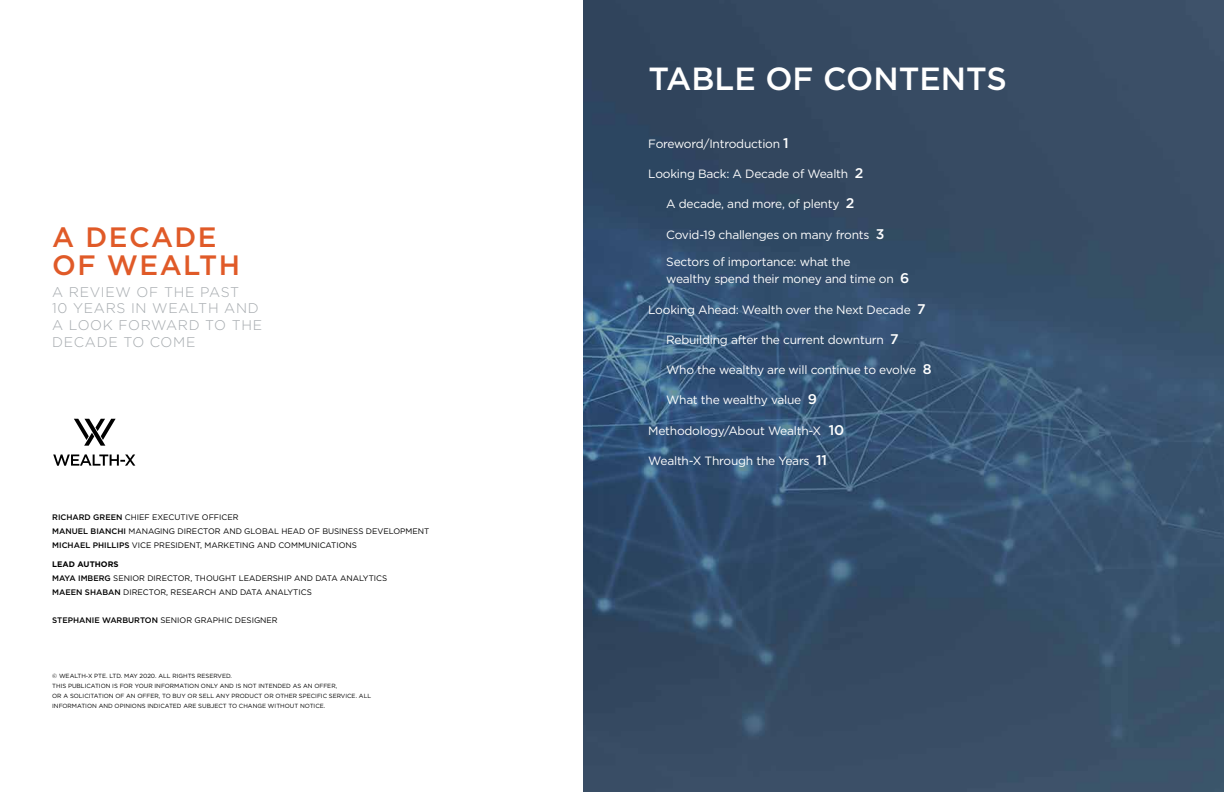
<style>
.page{position:relative;width:1224px;height:792px;background:#fff}
.page>*{position:absolute;margin:0;border:0;box-sizing:border-box;transform-origin:0 0}
.t1{font:500 32px "Gotham";color:#fff}
.t2{font:500 28px/28px "Gotham";letter-spacing:.05em;color:#e05a28}
.t3{font:300 14px/16.8px "Gotham";letter-spacing:.05em;color:#a4a9ad}
.t4{font:12px/16.8px "Gotham";letter-spacing:-.02em;color:#fff}
.t5{font:8px/14px "Gotham";color:#000}
.t6{font:6px/10px "Gotham";color:#000}
.s1{font-weight:500}
.s2{font-weight:700}
.s3{font-weight:500;font-size:14px}
</style>
<div class="page">
<img style="left:583px;top:0;width:641px;height:792px">
<svg style="left:53px;top:454px;width:82px;height:12px"></svg>
<svg style="left:74px;top:419px;width:42px;height:27px"></svg>
<h2 class="t2" style="left:52px;top:223px;width:189px">A DECADE<br>OF WEALTH</h2>
<p class="t3" style="left:52px;top:283px;width:212px">A REVIEW OF THE PAST<br>10 YEARS IN WEALTH AND<br>A LOOK FORWARD TO THE<br>DECADE TO COME</p>
<p class="t5" style="left:52px;top:510px;width:379px"><span class="s1">RICHARD GREEN</span> CHIEF EXECUTIVE OFFICER<br><span class="s1">MANUEL BIANCHI</span> MANAGING DIRECTOR AND GLOBAL HEAD OF BUSINESS DEVELOPMENT<br><span class="s1">MICHAEL PHILLIPS</span> VICE PRESIDENT, MARKETING AND COMMUNICATIONS</p>
<p class="t5" style="left:52px;top:557px;width:336px"><span class="s2">LEAD AUTHORS<br></span><span class="s1">MAYA IMBERG</span> SENIOR DIRECTOR, THOUGHT LEADERSHIP AND DATA ANALYTICS<br><span class="s1">MAEEN SHABAN</span> DIRECTOR, RESEARCH AND DATA ANALYTICS</p>
<p class="t5" style="left:52px;top:613px;width:227px"><span class="s1">STEPHANIE WARBURTON</span> SENIOR GRAPHIC DESIGNER</p>
<p class="t6" style="left:52px;top:671px;width:320px">© WEALTH-X PTE. LTD. MAY 2020. ALL RIGHTS RESERVED.<br>THIS PUBLICATION IS FOR YOUR INFORMATION ONLY AND IS NOT INTENDED AS AN OFFER,<br>OR A SOLICITATION OF AN OFFER, TO BUY OR SELL ANY PRODUCT OR OTHER SPECIFIC SERVICE. ALL INFORMATION AND OPINIONS INDICATED ARE SUBJECT TO CHANGE WITHOUT NOTICE.</p>
<h1 class="t1" style="left:648px;top:57px;width:360px">TABLE OF CONTENTS</h1>
<p class="t4" style="left:648px;top:135px;width:142px">Foreword/Introduction <span class="s3">1</span></p>
<p class="t4" style="left:648px;top:165px;width:217px">Looking Back: A Decade of Wealth <span class="s3">2</span></p>
<p class="t4" style="left:666px;top:195px;width:190px">A decade, and more, of plenty <span class="s3">2</span></p>
<p class="t4" style="left:666px;top:226px;width:220px">Covid-19 challenges on many fronts <span class="s3">3</span></p>
<p class="t4" style="left:666px;top:254px;width:245px">Sectors of importance: what the<br>wealthy spend their money and time on <span class="s3">6</span></p>
<p class="t4" style="left:648px;top:301px;width:279px">Looking Ahead: Wealth over the Next Decade <span class="s3">7</span></p>
<p class="t4" style="left:666px;top:331px;width:234px">Rebuilding after the current downturn <span class="s3">7</span></p>
<p class="t4" style="left:666px;top:361px;width:267px">Who the wealthy are will continue to evolve <span class="s3">8</span></p>
<p class="t4" style="left:666px;top:392px;width:152px">What the wealthy value <span class="s3">9</span></p>
<p class="t4" style="left:648px;top:422px;width:198px">Methodology/About Wealth-X <span class="s3">10</span></p>
<p class="t4" style="left:648px;top:452px;width:180px">Wealth-X Through the Years <span class="s3">11</span></p>
</div>
